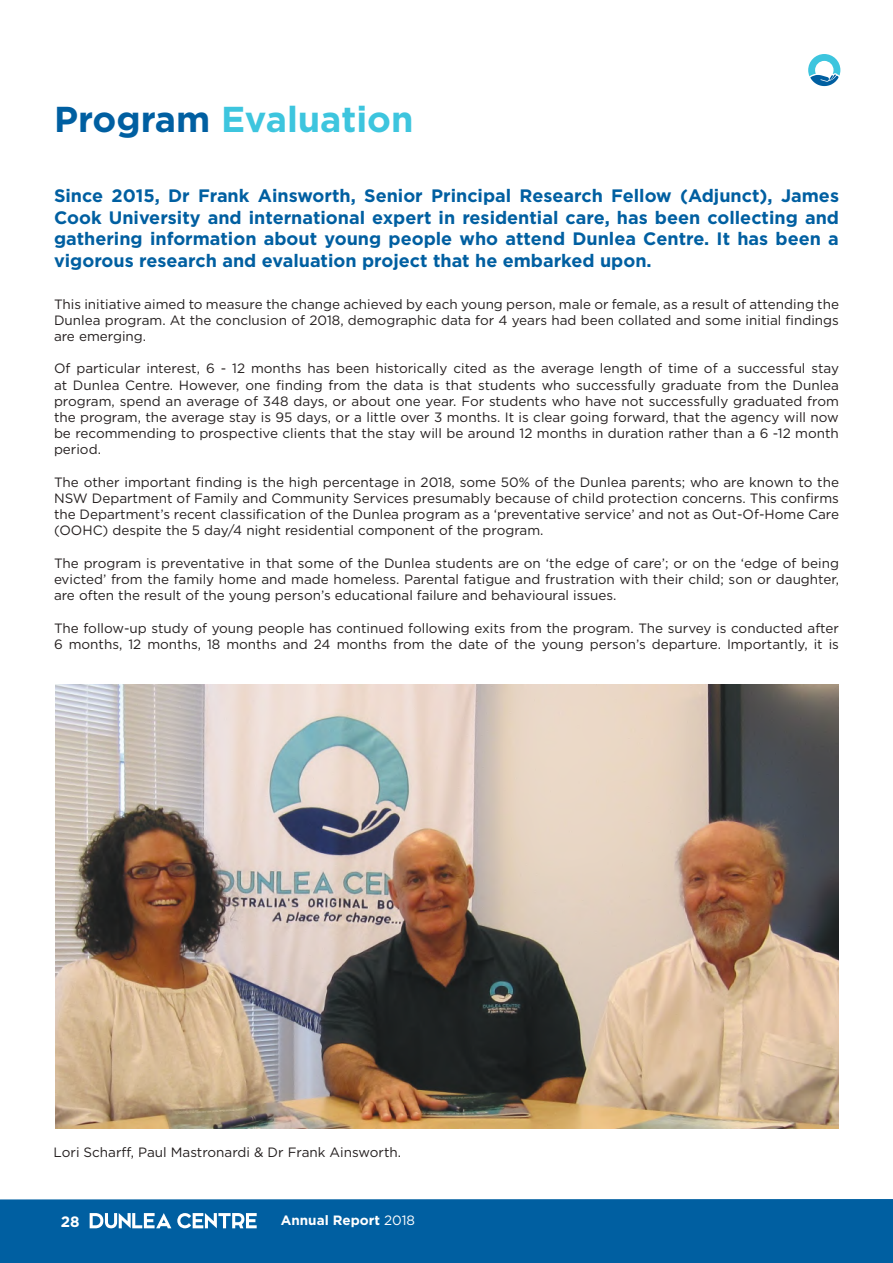
<style>
.page{position:relative;width:893px;height:1263px;background:#fff}
.page>*{position:absolute;margin:0;border:0;box-sizing:border-box;transform-origin:0 0}
.t1{font:700 36px "Gotham HTF";color:#3dc5de}
.t2{font:700 18px/21.6px "Gotham HTF";color:#005fa1;text-align:justify}
.t3{font:700 15px "Gotham HTF";color:#fff}
.t4{font:13.5px/16.2px "Gotham HTF";color:#241f1f;text-align:justify}
.t5{font:700 13.5px "Gotham HTF";color:#fff}
.s1{color:#005fa1}
.s2{font-weight:400}
</style>
<div class="page">
<div style="left:0;top:1199px;width:893px;height:64px;background:#005fa1"></div>
<svg style="left:90px;top:1213px;width:81px;height:15px"></svg>
<svg style="left:177px;top:1213px;width:80px;height:15px"></svg>
<svg style="left:808px;top:54px;width:32px;height:32px"></svg>
<img style="left:55px;top:685px;width:784px;height:443px">
<h1 class="t1" style="left:54px;top:98px;width:361px"><span class="s1">Program</span> Evaluation</h1>
<p class="t2" style="left:54px;top:184px;width:786px">Since 2015, Dr Frank Ainsworth, Senior Principal Research Fellow (Adjunct), James Cook University and international expert in residential care, has been collecting and gathering information about young people who attend Dunlea Centre. It has been a vigorous research and evaluation project that he embarked upon.</p>
<p class="t4" style="left:54px;top:296px;width:786px">This initiative aimed to measure the change achieved by each young person, male or female, as a result of attending the Dunlea program. At the conclusion of 2018, demographic data for 4 years had been collated and some initial findings are emerging.</p>
<p class="t4" style="left:54px;top:360px;width:786px">Of particular interest, 6 - 12 months has been historically cited as the average length of time of a successful stay at Dunlea Centre. However, one finding from the data is that students who successfully graduate from the Dunlea program, spend an average of 348 days, or about one year. For students who have not successfully graduated from the program, the average stay is 95 days, or a little over 3 months. It is clear going forward, that the agency will now be recommending to prospective clients that the stay will be around 12 months in duration rather than a 6 -12 month period.</p>
<p class="t4" style="left:54px;top:474px;width:786px">The other important finding is the high percentage in 2018, some 50% of the Dunlea parents; who are known to the NSW Department of Family and Community Services presumably because of child protection concerns. This confirms the Department’s recent classification of the Dunlea program as a ‘preventative service’ and not as Out-Of-Home Care (OOHC) despite the 5 day/4 night residential component of the program.</p>
<p class="t4" style="left:54px;top:555px;width:787px">The program is preventative in that some of the Dunlea students are on ‘the edge of care’; or on the ‘edge of being evicted’ from the family home and made homeless. Parental fatigue and frustration with their child; son or daughter, are often the result of the young person’s educational failure and behavioural issues.</p>
<p class="t4" style="left:54px;top:620px;width:786px">The follow-up study of young people has continued following exits from the program. The survey is conducted after<br>6 months, 12 months, 18 months and 24 months from the date of the young person’s departure. Importantly, it is</p>
<p class="t4" style="left:54px;top:1143px;width:349px">Lori Scharff, Paul Mastronardi &amp; Dr Frank Ainsworth.</p>
<p class="t3" style="left:61px;top:1212px;width:20px">28</p>
<p class="t5" style="left:281px;top:1213px;width:136px">Annual Report <span class="s2">2018</span></p>
</div>
